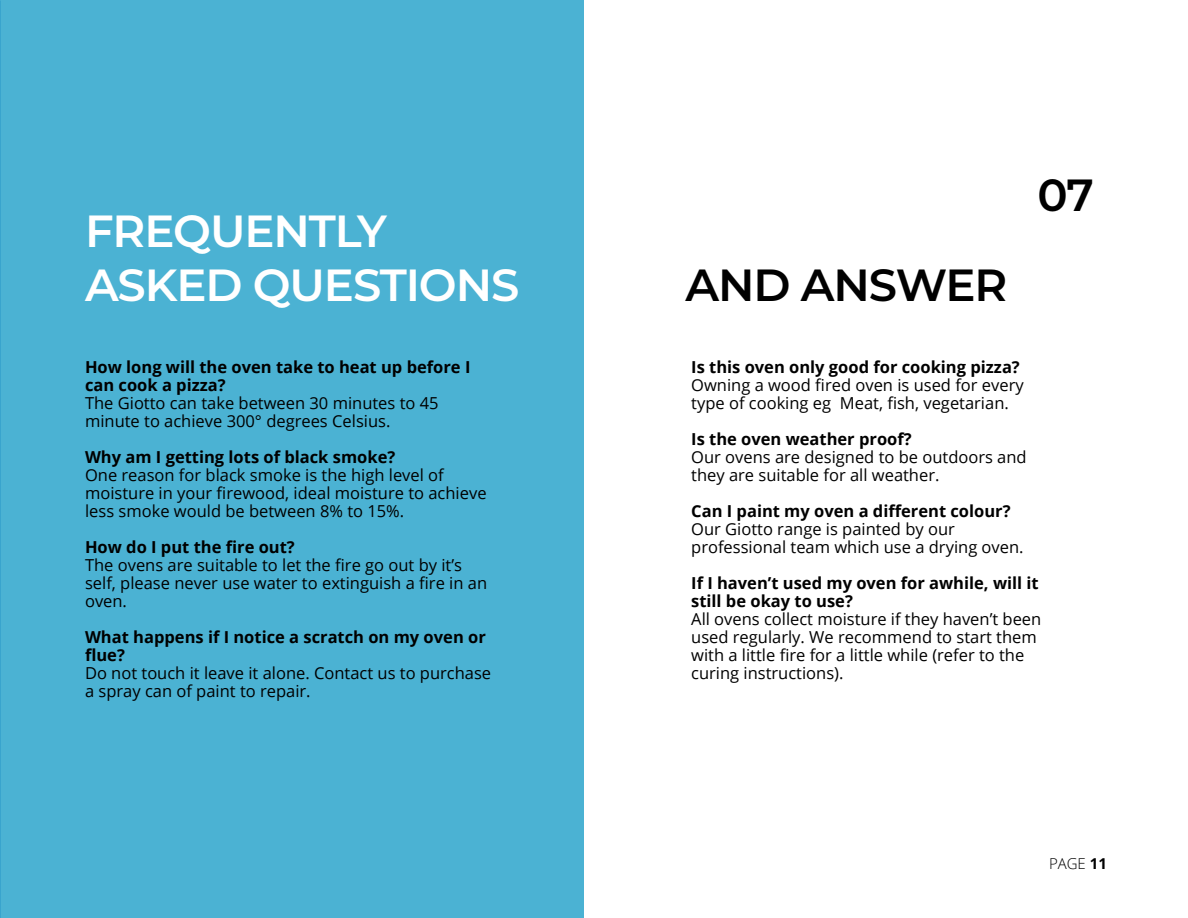
<style>
.page{position:relative;width:1188px;height:918px;background:#fff}
.page>*{position:absolute;margin:0;border:0;box-sizing:border-box;transform-origin:0 0}
.t1{font:600 45px/54px "Montserrat";letter-spacing:-.025em;color:#fff}
.t2{font:600 45px "Montserrat";letter-spacing:-.025em;color:#000}
.t3{font:16.5px/18px "Open Sans";color:#000}
.t4{font:700 16.5px/18px "Open Sans";color:#000}
.t5{font:300 15px "Open Sans";color:#000}
.s1{font-weight:700}
</style>
<div class="page">
<div style="left:0;top:0;width:583px;height:918px;background:#4bb2d3"></div>
<h1 class="t1" style="left:85px;top:202px;width:436px">FREQUENTLY<br>ASKED QUESTIONS</h1>
<p class="t4" style="left:85px;top:358px;width:387px">How long will the oven take to heat up before I can cook a pizza?</p>
<p class="t3" style="left:85px;top:394px;width:355px">The Giotto can take between 30 minutes to 45 minute to achieve 300° degrees Celsius.</p>
<p class="t4" style="left:85px;top:448px;width:312px">Why am I getting lots of black smoke?</p>
<p class="t3" style="left:85px;top:466px;width:403px">One reason for black smoke is the high level of moisture in your firewood, ideal moisture to achieve less smoke would be between 8% to 15%.</p>
<p class="t4" style="left:85px;top:538px;width:211px">How do I put the fire out?</p>
<p class="t3" style="left:85px;top:556px;width:404px">The ovens are suitable to let the fire go out by it’s self, please never use water to extinguish a fire in an oven.</p>
<p class="t4" style="left:85px;top:628px;width:402px">What happens if I notice a scratch on my oven or flue?</p>
<p class="t3" style="left:85px;top:664px;width:408px">Do not touch it leave it alone. Contact us to purchase a spray can of paint to repair.</p>
<h1 class="t2" style="left:686px;top:253px;width:323px">AND ANSWER</h1>
<h1 class="t2" style="left:1038px;top:163px;width:58px">07</h1>
<p class="t4" style="left:691px;top:358px;width:330px">Is this oven only good for cooking pizza?</p>
<p class="t3" style="left:691px;top:376px;width:334px">Owning a wood fired oven is used for every type of cooking eg Meat, fish, vegetarian.</p>
<p class="t4" style="left:691px;top:430px;width:222px">Is the oven weather proof?</p>
<p class="t3" style="left:691px;top:448px;width:337px">Our ovens are designed to be outdoors and they are suitable for all weather.</p>
<p class="t4" style="left:691px;top:502px;width:321px">Can I paint my oven a different colour?</p>
<p class="t3" style="left:691px;top:520px;width:334px">Our Giotto range is painted by our professional team which use a drying oven.</p>
<p class="t4" style="left:691px;top:574px;width:349px">If I haven’t used my oven for awhile, will it still be okay to use?</p>
<p class="t3" style="left:691px;top:610px;width:352px">All ovens collect moisture if they haven’t been used regularly. We recommend to start them with a little fire for a little while (refer to the curing instructions).</p>
<p class="t5" style="left:1049px;top:853px;width:59px">PAGE <span class="s1">11</span></p>
</div>
